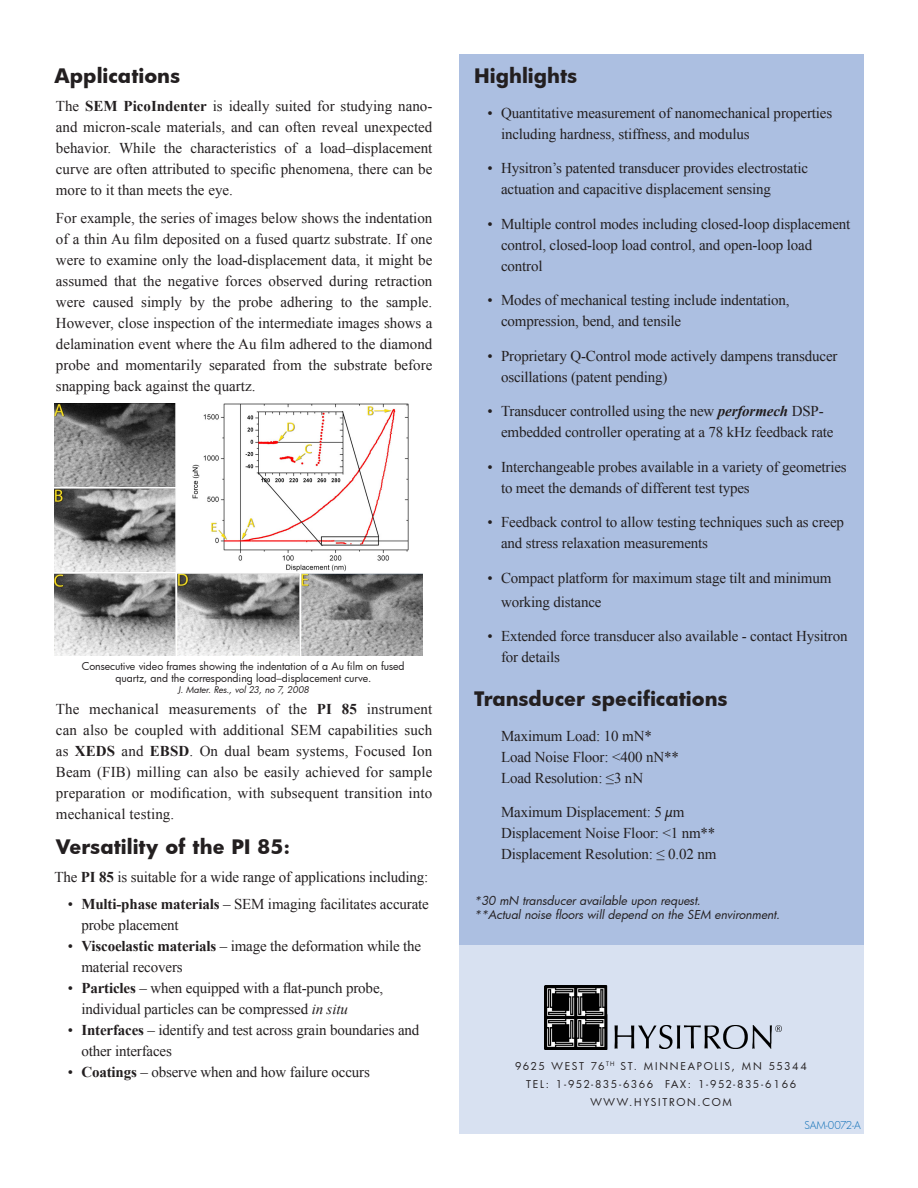
<style>
.page{position:relative;width:918px;height:1188px;background:#fff}
.page>*{position:absolute;margin:0;border:0;box-sizing:border-box;transform-origin:0 0}
.t1{font:700 19.5px "Futura";color:#231f20}
.t2{font:15px/21px "Times New Roman";letter-spacing:-.01em;color:#231f20}
.t3{font:italic 12px "Futura";color:#231f20}
.t4{font:10.5px/12.6px "Futura";color:#231f20;text-align:center}
.t5{font:10.5px "Futura";letter-spacing:.16em;color:#231f20}
.t6{font:10.5px "Futura";letter-spacing:.135em;color:#231f20}
.t7{font:300 10.5px "Futura";letter-spacing:-.04em;color:#0168b3}
.t8{font:italic 9px "Futura";letter-spacing:-.005em;color:#231f20}
.s1{font-weight:700}
.s2{font-size:18px}
.s3{font-style:italic}
.s4{font-weight:700;font-style:italic}
.s5{font-family:"Futura"}
</style>
<div class="page">
<div style="left:459px;top:943px;width:405px;height:191px;background:#d8e1f1"></div>
<div style="left:459px;top:54px;width:405px;height:891px;background:#acbfe1"></div>
<img style="left:54px;top:404px;width:369px;height:252px">
<img style="left:544px;top:986px;width:237px;height:63px">
<p class="t1" style="left:54px;top:62px;width:127px">Applications</p>
<p class="t2" style="left:56px;top:95px;width:378px;text-align:justify">The <span class="s1">SEM PicoIndenter</span> is ideally suited for studying nano&shy;and micron-scale materials, and can often reveal unexpected behavior. While the characteristics of a load–displacement curve are often attributed to specific phenomena, there can be more to it than meets the eye.</p>
<p class="t2" style="left:56px;top:207px;width:378px;text-align:justify">For example, the series of images below shows the indentation of a thin Au film deposited on a fused quartz substrate. If one were to examine only the load-displacement data, it might be assumed that the negative forces observed during retraction were caused simply by the probe adhering to the sample.<br>However, close inspection of the intermediate images shows a delamination event where the Au film adhered to the diamond probe and momentarily separated from the substrate before snapping back against the quartz.</p>
<p class="t4" style="left:82px;top:659px;width:324px">Consecutive video frames showing the indentation of a Au film on fused quartz, and the corresponding load–displacement curve.</p>
<p class="t8" style="left:178px;top:684px;width:133px">J. Mater. Res., vol 23, no 7, 2008</p>
<p class="t2" style="left:56px;top:699px;width:378px;text-align:justify">The mechanical measurements of the <span class="s1">PI 85</span> instrument can also be coupled with additional SEM capabilities such as <span class="s1">XEDS</span> and <span class="s1">EBSD</span>. On dual beam systems, Focused Ion Beam (FIB) milling can also be easily achieved for sample preparation or modification, with subsequent transition into mechanical testing.</p>
<p class="t1" style="left:56px;top:833px;width:236px">Versatility of the PI 85<span class="s2">:</span></p>
<p class="t2" style="left:54px;top:866px;width:376px">The <span class="s1">PI 85</span> is suitable for a wide range of applications including:</p>
<p class="t2" style="left:81px;top:894px;width:349px;text-indent:-14px">• <span class="s1">Multi-phase materials</span> – SEM imaging facilitates accurate probe placement</p>
<p class="t2" style="left:81px;top:936px;width:341px;text-indent:-14px">• <span class="s1">Viscoelastic materials</span> – image the deformation while the material recovers</p>
<p class="t2" style="left:81px;top:978px;width:303px;text-indent:-14px">• <span class="s1">Particles</span> – when equipped with a flat-punch probe, individual particles can be compressed <span class="s3">in situ</span></p>
<p class="t2" style="left:81px;top:1020px;width:340px;text-indent:-14px">• <span class="s1">Interfaces</span> – identify and test across grain boundaries and other interfaces</p>
<p class="t2" style="left:68px;top:1062px;width:304px">• <span class="s1">Coatings</span> – observe when and how failure occurs</p>
<p class="t1" style="left:474px;top:62px;width:105px">Highlights</p>
<p class="t2" style="left:501px;top:102px;width:333px;text-indent:-14px">• Quantitative measurement of nanomechanical properties including hardness, stiffness, and modulus</p>
<p class="t2" style="left:501px;top:158px;width:309px;text-indent:-14px">• Hysitron’s patented transducer provides electrostatic actuation and capacitive displacement sensing</p>
<p class="t2" style="left:501px;top:213px;width:351px;text-indent:-14px">• Multiple control modes including closed-loop displacement control, closed-loop load control, and open-loop load control</p>
<p class="t2" style="left:501px;top:290px;width:290px;text-indent:-14px">• Modes of mechanical testing include indentation, compression, bend, and tensile</p>
<p class="t2" style="left:501px;top:345px;width:338px;text-indent:-14px">• Proprietary Q-Control mode actively dampens transducer oscillations (patent pending)</p>
<p class="t2" style="left:501px;top:401px;width:334px;text-indent:-14px">• Transducer controlled using the new <span class="s4">performech</span> DSP&shy;embedded controller operating at a 78 kHz feedback rate</p>
<p class="t2" style="left:501px;top:456px;width:347px;text-indent:-14px">• Interchangeable probes available in a variety of geometries to meet the demands of different test types</p>
<p class="t2" style="left:501px;top:512px;width:345px;text-indent:-14px">• Feedback control to allow testing techniques such as creep and stress relaxation measurements</p>
<p class="t2" style="left:501px;top:566px;width:332px;line-height:24px;text-indent:-14px">• Compact platform for maximum stage tilt and minimum working distance</p>
<p class="t2" style="left:501px;top:626px;width:348px;text-indent:-14px">• Extended force transducer also available - contact Hysitron for details</p>
<p class="t1" style="left:474px;top:685px;width:255px">Transducer specifications</p>
<p class="t2" style="left:501px;top:725px;width:152px">Maximum Load: 10 mN*</p>
<p class="t2" style="left:501px;top:746px;width:179px">Load Noise Floor: &lt;400 nN**</p>
<p class="t2" style="left:501px;top:767px;width:144px">Load Resolution: ≤3 nN</p>
<p class="t2" style="left:501px;top:802px;width:185px">Maximum Displacement: 5 <span class="s5">µ</span>m</p>
<p class="t2" style="left:501px;top:823px;width:216px">Displacement Noise Floor: &lt;1 nm**</p>
<p class="t2" style="left:501px;top:844px;width:217px">Displacement Resolution: ≤ 0.02 nm</p>
<p class="t3" style="left:474px;top:892px;width:228px">*30 mN transducer available upon request.</p>
<p class="t3" style="left:474px;top:906px;width:307px">**Actual noise floors will depend on the SEM environment.</p>
<p class="t5" style="left:515px;top:1059px;width:293px">9625 WEST 76 <sup>TH</sup> ST. MINNEAPOLIS, MN 55344</p>
<p class="t6" style="left:526px;top:1077px;width:272px">TEL: 1-952-835-6366 FAX: 1-952-835-6166</p>
<p class="t5" style="left:590px;top:1095px;width:143px">WWW.HYSITRON.COM</p>
<p class="t7" style="left:805px;top:1118px;width:58px">SAM-0072-A</p>
</div>
